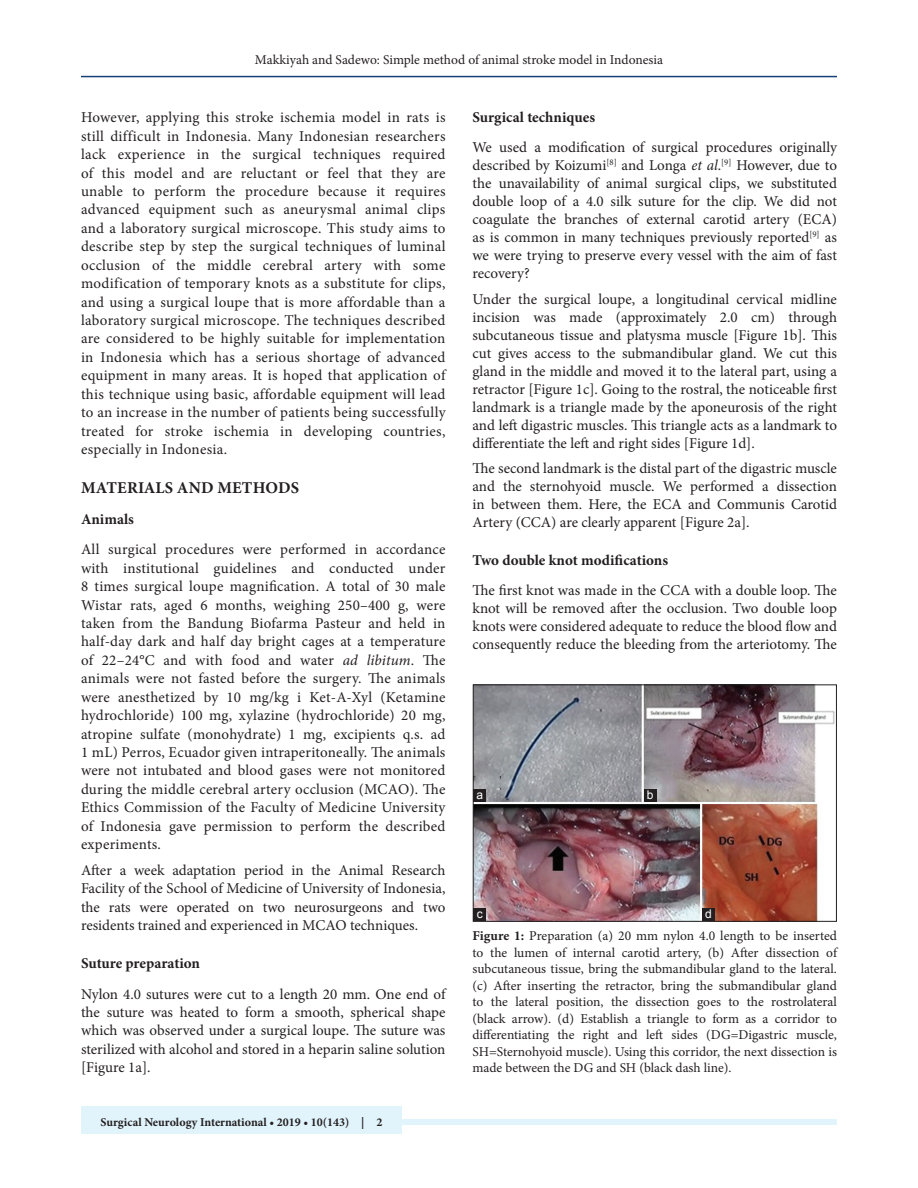
<style>
.page{position:relative;width:918px;height:1188px;background:#fff}
.page>*{position:absolute;margin:0;border:0;box-sizing:border-box;transform-origin:0 0}
.t1{font:700 16.5px "Minion Pro";letter-spacing:.01em;color:#231f20}
.TX{font:15px/18.5px "Minion Pro";color:#231f20;text-align:justify}
.H2_No_Above_Space{font:700 15px "Minion Pro";color:#231f20}
.FGC{font:13.5px/16.5px "Minion Pro";color:#231f20;text-align:justify}
.JF{font:700 12px "Minion Pro";color:#231f20}
.LABEL{font:12px "Arial";color:#fff}
.s1{font-style:italic}
.s2{font-weight:700}
</style>
<div class="page">
<hr style="left:81px;top:76px;width:756px;height:1px;background:#164077">
<div style="left:81px;top:1119px;width:756px;height:6px;background:#e1f4fc"></div>
<div style="left:81px;top:1106px;width:320px;height:28px;background:#e1f4fc"></div>
<img style="left:475px;top:687px;width:360px;height:233px">
<div style="left:473px;top:685px;width:364px;height:237px;border:1px solid #231f20"></div>
<div style="left:473px;top:789px;width:13px;height:13px;background:#231f20"></div>
<div style="left:644px;top:789px;width:12px;height:13px;background:#231f20"></div>
<div style="left:473px;top:908px;width:13px;height:13px;background:#231f20"></div>
<div style="left:702px;top:908px;width:13px;height:13px;background:#231f20"></div>
<p class="FGC" style="left:255px;top:51px;width:410px">Makkiyah and Sadewo: Simple method of animal stroke model in Indonesia</p>
<p class="TX" style="left:81px;top:108px;width:366px">However, applying this stroke ischemia model in rats is still difficult in Indonesia. Many Indonesian researchers lack experience in the surgical techniques required of this model and are reluctant or feel that they are unable to perform the procedure because it requires advanced equipment such as aneurysmal animal clips and a laboratory surgical microscope. This study aims to describe step by step the surgical techniques of luminal occlusion of the middle cerebral artery with some modification of temporary knots as a substitute for clips, and using a surgical loupe that is more affordable than a laboratory surgical microscope. The techniques described are considered to be highly suitable for implementation in Indonesia which has a serious shortage of advanced equipment in many areas. It is hoped that application of this technique using basic, affordable equipment will lead to an increase in the number of patients being successfully treated for stroke ischemia in developing countries, especially in Indonesia.</p>
<h1 class="t1" style="left:81px;top:476px;width:220px">MATERIALS AND METHODS</h1>
<p class="H2_No_Above_Space" style="left:81px;top:508px;width:55px">Animals</p>
<p class="TX" style="left:81px;top:540px;width:366px">All surgical procedures were performed in accordance with institutional guidelines and conducted under 8 times surgical loupe magnification. A total of 30 male Wistar rats, aged 6 months, weighing 250–400 g, were taken from the Bandung Biofarma Pasteur and held in half-day dark and half day bright cages at a temperature of 22–24°C and with food and water <span class="s1">ad libitum</span>. The animals were not fasted before the surgery. The animals were anesthetized by 10 mg/kg i Ket-A-Xyl (Ketamine hydrochloride) 100 mg, xylazine (hydrochloride) 20 mg, atropine sulfate (monohydrate) 1 mg, excipients q.s. ad 1 mL) Perros, Ecuador given intraperitoneally. The animals were not intubated and blood gases were not monitored during the middle cerebral artery occlusion (MCAO). The Ethics Commission of the Faculty of Medicine University of Indonesia gave permission to perform the described experiments.</p>
<p class="TX" style="left:81px;top:861px;width:366px">After a week adaptation period in the Animal Research Facility of the School of Medicine of University of Indonesia, the rats were operated on two neurosurgeons and two residents trained and experienced in MCAO techniques.</p>
<h2 class="H2_No_Above_Space" style="left:81px;top:953px;width:121px">Suture preparation</h2>
<p class="TX" style="left:81px;top:985px;width:366px">Nylon 4.0 sutures were cut to a length 20 mm. One end of the suture was heated to form a smooth, spherical shape which was observed under a surgical loupe. The suture was sterilized with alcohol and stored in a heparin saline solution [Figure 1a].</p>
<p class="JF" style="left:100px;top:1113px;width:284px">Surgical Neurology International • 2019 • 10(143) | 2</p>
<h2 class="H2_No_Above_Space" style="left:472px;top:107px;width:124px">Surgical techniques</h2>
<p class="TX" style="left:472px;top:139px;width:366px;line-height:18px">We used a modification of surgical procedures originally described by Koizumi<sup>[8]</sup> and Longa <span class="s1">et al</span>.<sup>[9]</sup> However, due to the unavailability of animal surgical clips, we substituted double loop of a 4.0 silk suture for the clip. We did not coagulate the branches of external carotid artery (ECA) as is common in many techniques previously reported<sup>[9]</sup> as we were trying to preserve every vessel with the aim of fast recovery?</p>
<p class="TX" style="left:472px;top:290px;width:366px;line-height:18px">Under the surgical loupe, a longitudinal cervical midline incision was made (approximately 2.0 cm) through subcutaneous tissue and platysma muscle [Figure 1b]. This cut gives access to the submandibular gland. We cut this gland in the middle and moved it to the lateral part, using a retractor [Figure 1c]. Going to the rostral, the noticeable first landmark is a triangle made by the aponeurosis of the right and left digastric muscles. This triangle acts as a landmark to differentiate the left and right sides [Figure 1d].</p>
<p class="TX" style="left:472px;top:460px;width:366px;line-height:18px">The second landmark is the distal part of the digastric muscle and the sternohyoid muscle. We performed a dissection in between them. Here, the ECA and Communis Carotid Artery (CCA) are clearly apparent [Figure 2a].</p>
<h2 class="H2_No_Above_Space" style="left:472px;top:549px;width:197px">Two double knot modifications</h2>
<p class="TX" style="left:472px;top:581px;width:366px;line-height:18px">The first knot was made in the CCA with a double loop. The knot will be removed after the occlusion. Two double loop knots were considered adequate to reduce the blood flow and consequently reduce the bleeding from the arteriotomy. The</p>
<p class="LABEL" style="left:476px;top:786px;width:8px">a</p>
<p class="LABEL" style="left:647px;top:786px;width:8px">b</p>
<p class="LABEL" style="left:477px;top:906px;width:7px">c</p>
<p class="LABEL" style="left:705px;top:906px;width:8px">d</p>
<p class="FGC" style="left:472px;top:928px;width:366px"><span class="s2">Figure 1:</span> Preparation (a) 20 mm nylon 4.0 length to be inserted to the lumen of internal carotid artery, (b) After dissection of subcutaneous tissue, bring the submandibular gland to the lateral. (c) After inserting the retractor, bring the submandibular gland to the lateral position, the dissection goes to the rostrolateral (black arrow). (d) Establish a triangle to form as a corridor to differentiating the right and left sides (DG=Digastric muscle, SH=Sternohyoid muscle). Using this corridor, the next dissection is made between the DG and SH (black dash line).</p>
</div>
